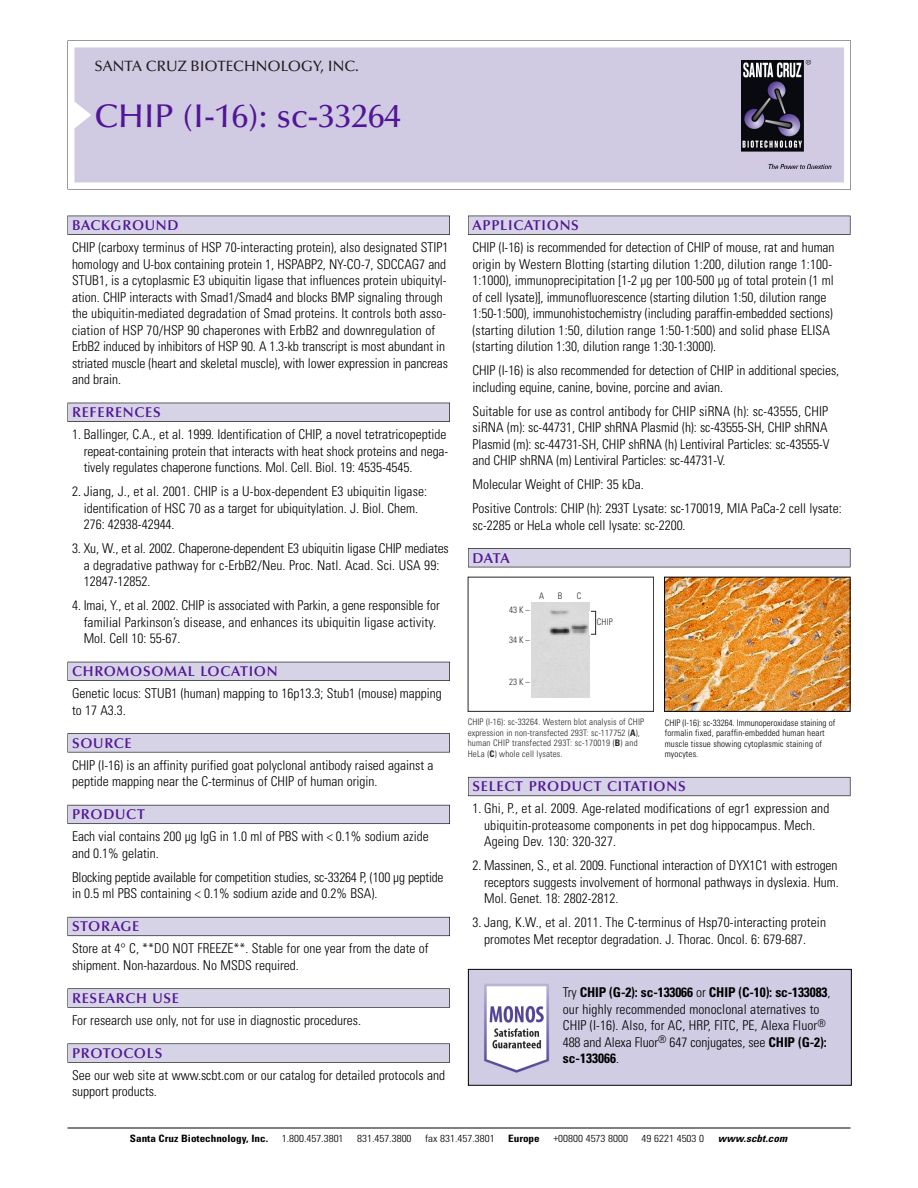
<style>
.page{position:relative;width:918px;height:1188px;background:#fff}
.page>*{position:absolute;margin:0;border:0;box-sizing:border-box;transform-origin:0 0}
.t1{font:500 33px "Optima";color:#511695}
.t2{font:500 15px "Optima";color:#231f20}
.t3{font:600 14.25px "Optima";letter-spacing:.05em;color:#511695}
.t4{font:300 condensed 13.5px/16.5px "Univers";color:#000}
.t5{font:300 condensed 10.2px "Univers";color:#000;scale:1.1 1}
.t6{font:700 condensed 10.2px "Univers";color:#000;scale:1.1 1}
.t7{font:italic 700 condensed 10.2px "Univers";letter-spacing:.005em;color:#000;scale:1.1 1}
.t8{font:9px/10.5px "Univers Condensed Light+OGFMPY";letter-spacing:.015em;color:#272627}
.t9{font:300 condensed 9px/10.5px "Univers";letter-spacing:.015em;color:#000}
.s1{font-family:"Univers Condensed Bold+ETRARG"}
.s2{font-weight:700}
</style>
<div class="page">
<svg style="left:68px;top:40px;width:783px;height:149px"></svg>
<div style="left:74px;top:47px;width:770px;height:135px;background:#d1cae3"></div>
<img style="left:741px;top:60px;width:90px;height:108px">
<div style="left:468px;top:216px;width:382px;height:19px;background:#525155"></div>
<div style="left:468px;top:216px;width:382px;height:18px;background:#d7d3e7"></div>
<div style="left:468px;top:548px;width:382px;height:19px;background:#525155"></div>
<div style="left:468px;top:549px;width:382px;height:18px;background:#d7d3e7"></div>
<div style="left:468px;top:777px;width:382px;height:19px;background:#66646d"></div>
<div style="left:468px;top:778px;width:382px;height:18px;background:#d7d3e7"></div>
<hr style="left:68px;top:1128px;width:782px;height:1px;background:#000">
<div style="left:68px;top:216px;width:382px;height:19px;background:#525155"></div>
<div style="left:68px;top:216px;width:381px;height:18px;background:#d7d3e7"></div>
<div style="left:68px;top:403px;width:382px;height:19px;background:#515055"></div>
<div style="left:68px;top:403px;width:381px;height:18px;background:#d7d3e7"></div>
<div style="left:68px;top:662px;width:382px;height:19px;background:#525158"></div>
<div style="left:68px;top:662px;width:381px;height:18px;background:#d7d3e7"></div>
<div style="left:68px;top:733px;width:382px;height:19px;background:#575759"></div>
<div style="left:68px;top:734px;width:381px;height:18px;background:#d7d3e7"></div>
<div style="left:68px;top:805px;width:382px;height:19px;background:#5b5a62"></div>
<div style="left:68px;top:805px;width:381px;height:18px;background:#d7d3e7"></div>
<div style="left:68px;top:917px;width:382px;height:19px;background:#66646e"></div>
<div style="left:68px;top:917px;width:381px;height:18px;background:#d7d3e7"></div>
<div style="left:68px;top:988px;width:382px;height:20px;background:#616161"></div>
<div style="left:68px;top:989px;width:381px;height:18px;background:#d7d3e7"></div>
<svg style="left:68px;top:1043px;width:382px;height:20px"></svg>
<div style="left:68px;top:1044px;width:381px;height:18px;background:#d7d3e7"></div>
<div style="left:468px;top:577px;width:186px;height:135px;border:1px solid #272627"></div>
<img style="left:531px;top:602px;width:58px;height:95px">
<div style="left:591px;top:611px;width:5px;height:23px;border:1px solid #272627"></div>
<img style="left:666px;top:579px;width:182px;height:131px">
<div style="left:664px;top:577px;width:186px;height:135px;border:1px solid #000"></div>
<img style="left:470px;top:971px;width:380px;height:113px">
<div style="left:468px;top:969px;width:384px;height:117px;border:1px solid #000"></div>
<p class="t2" style="left:94px;top:61px;width:266px">SANTA CRUZ BIOTECHNOLOGY, INC.</p>
<h1 class="t1" style="left:94px;top:103px;width:308px">CHIP (I-16): sc-33264</h1>
<p class="t3" style="left:72px;top:219px;width:108px">BACKGROUND</p>
<p class="t4" style="left:72px;top:240px;width:378px">CHIP (carboxy terminus of HSP 70-interacting protein), also designated STIP1 homology and U-box containing protein 1, HSPABP2, NY-CO-7, SDCCAG7 and STUB1, is a cytoplasmic E3 ubiquitin ligase that influences protein ubiquityl&shy;ation. CHIP interacts with Smad1/Smad4 and blocks BMP signaling through the ubiquitin-mediated degradation of Smad proteins. It controls both asso&shy;ciation of HSP 70/HSP 90 chaperones with ErbB2 and downregulation of ErbB2 induced by inhibitors of HSP 90. A 1.3-kb transcript is most abundant in striated muscle (heart and skeletal muscle), with lower expression in pancreas and brain.</p>
<p class="t3" style="left:72px;top:407px;width:90px">REFERENCES</p>
<p class="t4" style="left:84px;top:427px;width:366px;text-indent:-12px">1. Ballinger, C.A., et al. 1999. Identification of CHIP, a novel tetratricopeptide repeat-containing protein that interacts with heat shock proteins and nega&shy;tively regulates chaperone functions. Mol. Cell. Biol. 19: 4535-4545.</p>
<p class="t4" style="left:84px;top:484px;width:345px;text-indent:-12px">2. Jiang, J., et al. 2001. CHIP is a U-box-dependent E3 ubiquitin ligase: identification of HSC 70 as a target for ubiquitylation. J. Biol. Chem.<br>276: 42938-42944.</p>
<p class="t4" style="left:84px;top:541px;width:367px;text-indent:-12px">3. Xu, W., et al. 2002. Chaperone-dependent E3 ubiquitin ligase CHIP mediates a degradative pathway for c-ErbB2/Neu. Proc. Natl. Acad. Sci. USA 99:<br>12847-12852.</p>
<p class="t4" style="left:84px;top:598px;width:358px;text-indent:-12px">4. Imai, Y., et al. 2002. CHIP is associated with Parkin, a gene responsible for familial Parkinson’s disease, and enhances its ubiquitin ligase activity.<br>Mol. Cell 10: 55-67.</p>
<p class="t3" style="left:72px;top:666px;width:207px">CHROMOSOMAL LOCATION</p>
<p class="t4" style="left:72px;top:686px;width:371px">Genetic locus: STUB1 (human) mapping to 16p13.3; Stub1 (mouse) mapping to 17 A3.3.</p>
<p class="t3" style="left:72px;top:737px;width:61px">SOURCE</p>
<p class="t4" style="left:72px;top:758px;width:363px">CHIP (I-16) is an affinity purified goat polyclonal antibody raised against a peptide mapping near the C-terminus of CHIP of human origin.</p>
<p class="t3" style="left:72px;top:809px;width:74px">PRODUCT</p>
<p class="t4" style="left:72px;top:829px;width:358px">Each vial contains 200 µg IgG in 1.0 ml of PBS with &lt; 0.1% sodium azide and 0.1% gelatin.</p>
<p class="t4" style="left:72px;top:870px;width:373px">Blocking peptide available for competition studies, sc-33264 P, (100 µg peptide in 0.5 ml PBS containing &lt; 0.1% sodium azide and 0.2% BSA).</p>
<p class="t3" style="left:72px;top:921px;width:69px">STORAGE</p>
<p class="t4" style="left:72px;top:941px;width:358px">Store at 4° C, **DO NOT FREEZE**. Stable for one year from the date of shipment. Non-hazardous. No MSDS required.</p>
<p class="t3" style="left:72px;top:992px;width:109px">RESEARCH USE</p>
<p class="t4" style="left:72px;top:1013px;width:290px">For research use only, not for use in diagnostic procedures.</p>
<p class="t3" style="left:72px;top:1047px;width:92px">PROTOCOLS</p>
<p class="t4" style="left:72px;top:1068px;width:375px">See our web site at www.scbt.com or our catalog for detailed protocols and support products.</p>
<p class="t3" style="left:473px;top:219px;width:108px">APPLICATIONS</p>
<p class="t4" style="left:473px;top:240px;width:364px">CHIP (I-16) is recommended for detection of CHIP of mouse, rat and human origin by Western Blotting (starting dilution 1:200, dilution range 1:100- 1:1000), immunoprecipitation [1-2 µg per 100-500 µg of total protein (1 ml of cell lysate)], immunofluorescence (starting dilution 1:50, dilution range 1:50-1:500), immunohistochemistry (including paraffin-embedded sections) (starting dilution 1:50, dilution range 1:50-1:500) and solid phase ELISA (starting dilution 1:30, dilution range 1:30-1:3000).</p>
<p class="t4" style="left:473px;top:363px;width:368px">CHIP (I-16) is also recommended for detection of CHIP in additional species, including equine, canine, bovine, porcine and avian.</p>
<p class="t4" style="left:473px;top:404px;width:359px">Suitable for use as control antibody for CHIP siRNA (h): sc-43555, CHIP siRNA (m): sc-44731, CHIP shRNA Plasmid (h): sc-43555-SH, CHIP shRNA Plasmid (m): sc-44731-SH, CHIP shRNA (h) Lentiviral Particles: sc-43555-V and CHIP shRNA (m) Lentiviral Particles: sc-44731-V.</p>
<p class="t4" style="left:473px;top:473px;width:371px;line-height:24px">Molecular Weight of CHIP: 35 kDa.<br>Positive Controls: CHIP (h): 293T Lysate: sc-170019, MIA PaCa-2 cell lysate:</p>
<p class="t4" style="left:473px;top:518px;width:215px">sc-2285 or HeLa whole cell lysate: sc-2200.</p>
<p class="t3" style="left:473px;top:552px;width:39px">DATA</p>
<p class="t8" style="left:509px;top:606px;width:22px">43K–</p>
<p class="t8" style="left:509px;top:635px;width:22px">34K–</p>
<p class="t8" style="left:509px;top:677px;width:22px">23K–</p>
<p class="t8" style="left:539px;top:591px;width:7px">A</p>
<p class="t8" style="left:558px;top:591px;width:6px">B</p>
<p class="t8" style="left:577px;top:591px;width:6px">C</p>
<p class="t8" style="left:597px;top:617px;width:17px">CHIP</p>
<p class="t8" style="left:468px;top:718px;width:178px">CHIP (I-16): sc-33264. Western blot analysis of CHIP expression in non-transfected 293T: sc-117752 (<span class="s1">A</span>), human CHIP transfected 293T: sc-170019 (<span class="s1">B</span>) and HeLa (<span class="s1">C</span>) whole cell lysates.</p>
<p class="t9" style="left:665px;top:718px;width:172px">CHIP (I-16): sc-33264. Immunoperoxidase staining of formalin fixed, paraffin-embedded human heart muscle tissue showing cytoplasmic staining of myocytes.</p>
<p class="t3" style="left:473px;top:781px;width:215px">SELECT PRODUCT CITATIONS</p>
<p class="t4" style="left:484px;top:802px;width:347px;text-indent:-12px">1. Ghi, P., et al. 2009. Age-related modifications of egr1 expression and ubiquitin-proteasome components in pet dog hippocampus. Mech.<br>Ageing Dev. 130: 320-327.</p>
<p class="t4" style="left:484px;top:859px;width:356px;text-align:justify;text-indent:-12px">2. Massinen, S., et al. 2009. Functional interaction of DYX1C1 with estrogen receptors suggests involvement of hormonal pathways in dyslexia. Hum.<br>Mol. Genet. 18: 2802-2812.</p>
<p class="t4" style="left:484px;top:916px;width:343px;text-indent:-12px">3. Jang, K.W., et al. 2011. The C-terminus of Hsp70-interacting protein promotes Met receptor degradation. J. Thorac. Oncol. 6: 679-687.</p>
<p class="t4" style="left:563px;top:985px;width:269px">Try <span class="s2">CHIP (G-2): sc-133066</span> or <span class="s2">CHIP (C-10): sc-133083</span>, our highly recommended monoclonal aternatives to CHIP (I-16). Also, for AC, HRP, FITC, PE, Alexa Fluor<sup>® </sup>488 and Alexa Fluor<sup>®</sup> 647 conjugates, see <span class="s2">CHIP (G-2): sc-133066</span>.</p>
<p class="t6" style="left:130px;top:1135px;width:127px">Santa Cruz Biotechnology, Inc.</p>
<p class="t5" style="left:282px;top:1135px;width:58px">1.800.457.3801</p>
<p class="t5" style="left:357px;top:1135px;width:51px">831.457.3800</p>
<p class="t5" style="left:425px;top:1135px;width:65px">fax 831.457.3801</p>
<p class="t6" style="left:508px;top:1135px;width:30px">Europe</p>
<p class="t5" style="left:553px;top:1135px;width:69px">+00800 4573 8000</p>
<p class="t5" style="left:642px;top:1135px;width:58px">49 6221 4503 0</p>
<p class="t7" style="left:718px;top:1135px;width:64px">www.scbt.com</p>
</div>
